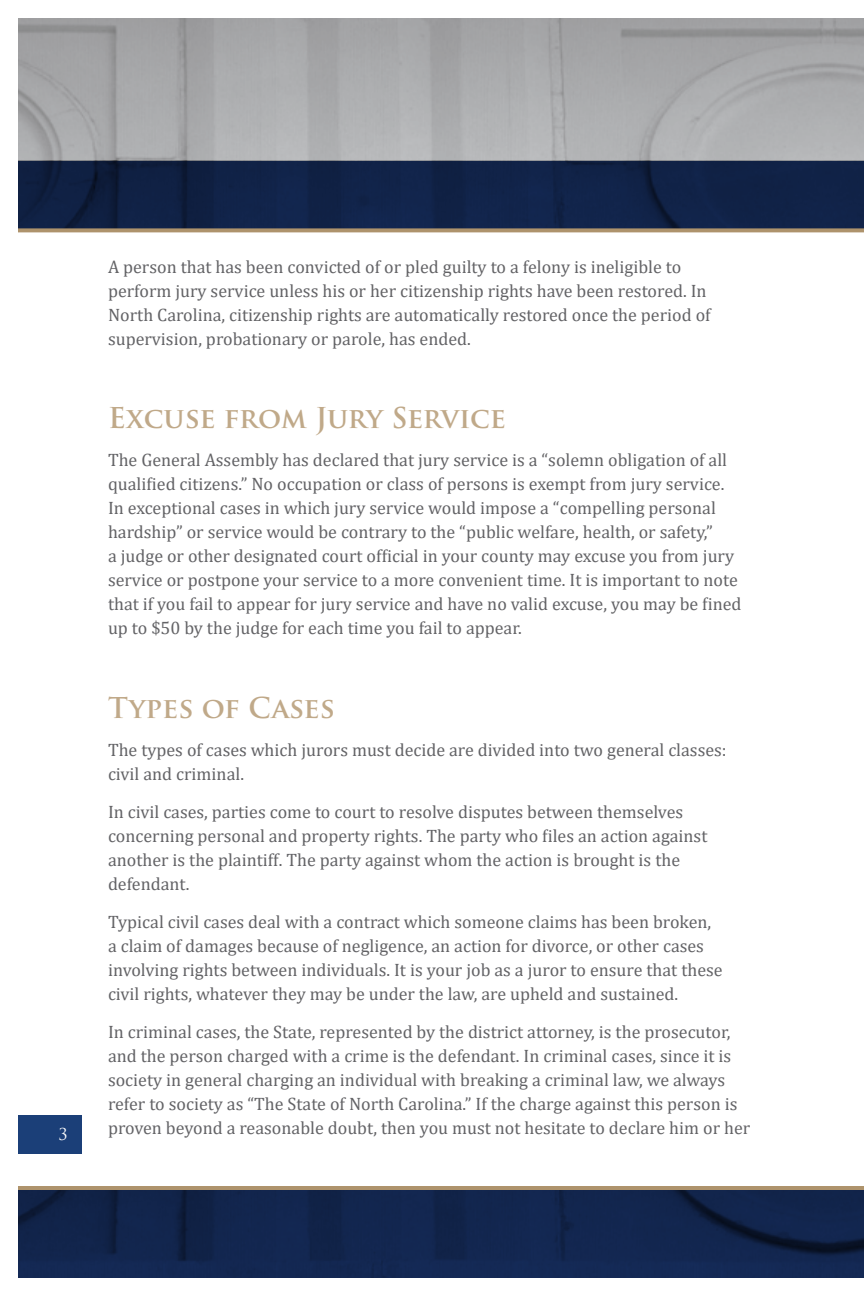
<style>
.page{position:relative;width:864px;height:1296px;background:#fff}
.page>*{position:absolute;margin:0;border:0;box-sizing:border-box;transform-origin:0 0}
.t1{font:700 28px "Trajan Pro";letter-spacing:-.005em;color:#c0a989}
.t2{font:18px/24px "Cambria";color:#636366}
.t3{font:16px "Trajan Pro";color:#fff}
</style>
<div class="page">
<div style="left:18px;top:1116px;width:64px;height:38px;background:#1b3f78"></div>
<div style="left:18px;top:1188px;width:846px;height:90px;background:#12264f"></div>
<hr style="left:18px;top:1186px;width:846px;height:4px;background:#ae936c">
<img style="left:18px;top:18px;width:846px;height:143px">
<div style="left:18px;top:161px;width:846px;height:69px;background:#102247"></div>
<svg style="left:18px;top:228px;width:846px;height:4px;background:#9e8768"></svg>
<p class="t3" style="left:58px;top:1124px;width:11px">3</p>
<p class="t2" style="left:108px;top:255px;width:604px">A person that has been convicted of or pled guilty to a felony is ineligible to perform jury service unless his or her citizenship rights have been restored. In North Carolina, citizenship rights are automatically restored once the period of supervision, probationary or parole, has ended.</p>
<p class="t1" style="left:108px;top:400px;width:400px">Excuse from Jury Service</p>
<p class="t2" style="left:108px;top:448px;width:635px">The General Assembly has declared that jury service is a “solemn obligation of all qualified citizens.” No occupation or class of persons is exempt from jury service.<br>In exceptional cases in which jury service would impose a “compelling personal hardship” or service would be contrary to the “public welfare, health, or safety,”<br>a judge or other designated court official in your county may excuse you from jury service or postpone your service to a more convenient time. It is important to note that if you fail to appear for jury service and have no valid excuse, you may be fined up to $50 by the judge for each time you fail to appear.</p>
<p class="t1" style="left:108px;top:690px;width:228px">Types of Cases</p>
<p class="t2" style="left:108px;top:737px;width:620px">The types of cases which jurors must decide are divided into two general classes: civil and criminal.</p>
<p class="t2" style="left:108px;top:799px;width:601px">In civil cases, parties come to court to resolve disputes between themselves concerning personal and property rights. The party who files an action against another is the plaintiff. The party against whom the action is brought is the defendant.</p>
<p class="t2" style="left:108px;top:909px;width:616px">Typical civil cases deal with a contract which someone claims has been broken, a claim of damages because of negligence, an action for divorce, or other cases involving rights between individuals. It is your job as a juror to ensure that these civil rights, whatever they may be under the law, are upheld and sustained.</p>
<p class="t2" style="left:108px;top:1019px;width:644px">In criminal cases, the State, represented by the district attorney, is the prosecutor, and the person charged with a crime is the defendant. In criminal cases, since it is society in general charging an individual with breaking a criminal law, we always refer to society as “The State of North Carolina.” If the charge against this person is proven beyond a reasonable doubt, then you must not hesitate to declare him or her</p>
</div>
